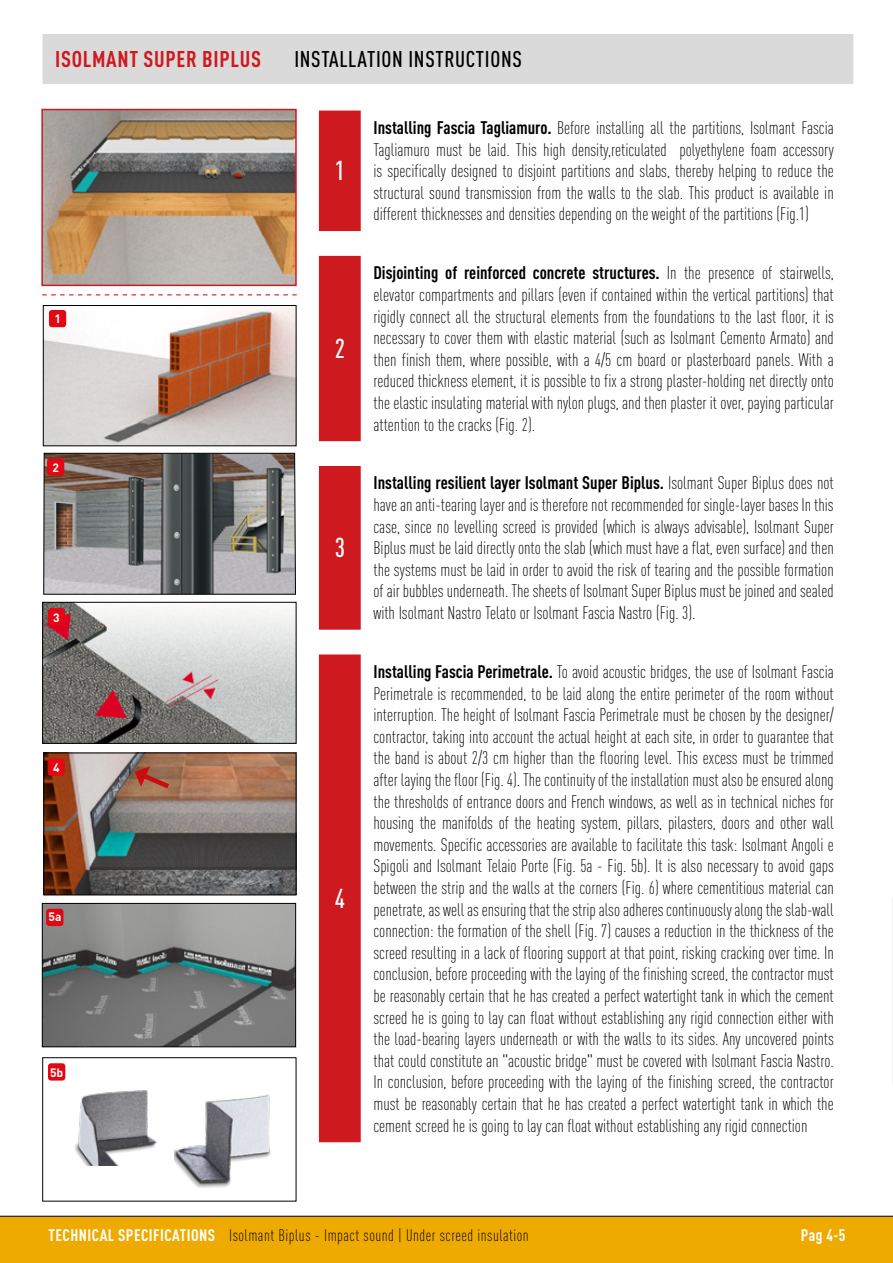
<style>
.page{position:relative;width:893px;height:1263px;background:#fff}
.page>*{position:absolute;margin:0;border:0;box-sizing:border-box;transform-origin:0 0}
.t1{font:500 27px "DIN Cond";color:#fff}
.t2{font:500 22.5px "DIN Cond";letter-spacing:.03em;color:#000}
.t3{font:700 22.5px "DIN Cond";letter-spacing:.03em;color:#ce191f}
.t4{font:300 18px/21.6px "DIN Cond";color:#000;text-align:justify}
.t5{font:300 16.5px "DIN Cond";letter-spacing:.03em;color:#000}
.t6{font:700 16.5px "DIN Cond";color:#fff}
.t7{font:700 12px "DIN";color:#fff}
.s1{font-weight:700}
.s2{font-weight:700;color:#fff}
</style>
<div class="page">
<div style="left:0;top:1216px;width:893px;height:47px;background:#efaa00"></div>
<hr style="left:0;top:1216px;width:893px;height:1px;background:#000">
<img style="left:46px;top:755px;width:248px;height:138px">
<div style="left:44px;top:753px;width:252px;height:142px;border:1px solid #000"></div>
<div style="left:48px;top:758px;width:17px;height:18px;background:#e30613;border-radius:3px"></div>
<svg style="left:135px;top:766px;width:39px;height:26px"></svg>
<img style="left:44px;top:112px;width:250px;height:171px">
<div style="left:41px;top:109px;width:256px;height:177px;border:2px solid #ce191f"></div>
<svg style="left:42px;top:294px;width:255px;height:1px"></svg>
<img style="left:45px;top:604px;width:249px;height:137px">
<div style="left:43px;top:602px;width:253px;height:141px;border:1px solid #000"></div>
<img style="left:45px;top:307px;width:249px;height:137px">
<div style="left:43px;top:305px;width:253px;height:141px;border:1px solid #000"></div>
<div style="left:49px;top:310px;width:17px;height:17px;background:#e30613;border-radius:3px"></div>
<svg style="left:43px;top:453px;width:253px;height:142px;background:#7c7978"></svg>
<div style="left:47px;top:458px;width:17px;height:18px;background:#e30613;border-radius:3px"></div>
<svg style="left:319px;top:111px;width:42px;height:1031px;background:#d1292f"></svg>
<div style="left:43px;top:34px;width:810px;height:50px;background:#dadada"></div>
<div style="left:48px;top:608px;width:17px;height:17px;background:#e30613;border-radius:3px"></div>
<img style="left:41px;top:1046px;width:176px;height:119px">
<img style="left:174px;top:1084px;width:97px;height:104px">
<img style="left:44px;top:905px;width:250px;height:140px">
<div style="left:42px;top:903px;width:254px;height:144px;border:1px solid #000"></div>
<div style="left:46px;top:909px;width:17px;height:17px;background:#e30613;border-radius:3px"></div>
<div style="left:48px;top:1063px;width:17px;height:17px;background:#e30613;border-radius:3px"></div>
<svg style="left:892px;top:897px;width:1px;height:187px"></svg>
<p class="t3" style="left:55px;top:45px;width:207px">ISOLMANT SUPER BIPLUS</p>
<p class="t2" style="left:294px;top:46px;width:229px">INSTALLATION INSTRUCTIONS</p>
<p class="t7" style="left:54px;top:311px;width:8px">1</p>
<p class="t7" style="left:53px;top:460px;width:8px">2</p>
<p class="t7" style="left:53px;top:609px;width:8px">3</p>
<p class="t7" style="left:53px;top:760px;width:8px">4</p>
<p class="t7" style="left:49px;top:909px;width:14px">5a</p>
<p class="t7" style="left:50px;top:1065px;width:15px">5b</p>
<h1 class="t1" style="left:335px;top:155px;width:12px">1</h1>
<h1 class="t1" style="left:335px;top:332px;width:12px">2</h1>
<h1 class="t1" style="left:335px;top:532px;width:12px">3</h1>
<h1 class="t1" style="left:335px;top:882px;width:12px">4</h1>
<p class="t4" style="left:373px;top:117px;width:462px"><span class="s1">Installing Fascia Tagliamuro.</span> Before installing all the partitions, Isolmant Fascia Tagliamuro must be laid. This high density,reticulated polyethylene foam accessory is specifically designed to disjoint partitions and slabs, thereby helping to reduce the structural sound transmission from the walls to the slab. This product is available in different thicknesses and densities depending on the weight of the partitions (Fig.1)</p>
<p class="t4" style="left:373px;top:262px;width:462px"><span class="s1">Disjointing of reinforced concrete structures.</span> In the presence of stairwells, elevator compartments and pillars (even if contained within the vertical partitions) that rigidly connect all the structural elements from the foundations to the last floor, it is necessary to cover them with elastic material (such as Isolmant Cemento Armato) and then finish them, where possible, with a 4/5 cm board or plasterboard panels. With a reduced thickness element, it is possible to fix a strong plaster-holding net directly onto the elastic insulating material with nylon plugs, and then plaster it over, paying particular attention to the cracks (Fig. 2).</p>
<p class="t4" style="left:373px;top:472px;width:462px"><span class="s1">Installing resilient layer Isolmant Super Biplus.</span> Isolmant Super Biplus does not have an anti-tearing layer and is therefore not recommended for single-layer bases In this case, since no levelling screed is provided (which is always advisable), Isolmant Super Biplus must be laid directly onto the slab (which must have a flat, even surface) and then the systems must be laid in order to avoid the risk of tearing and the possible formation of air bubbles underneath. The sheets of Isolmant Super Biplus must be joined and sealed with Isolmant Nastro Telato or Isolmant Fascia Nastro (Fig. 3).</p>
<p class="t4" style="left:373px;top:661px;width:462px"><span class="s1">Installing Fascia Perimetrale.</span> To avoid acoustic bridges, the use of Isolmant Fascia Perimetrale is recommended, to be laid along the entire perimeter of the room without interruption. The height of Isolmant Fascia Perimetrale must be chosen by the designer/ contractor, taking into account the actual height at each site, in order to guarantee that the band is about 2/3 cm higher than the flooring level. This excess must be trimmed after laying the floor (Fig. 4). The continuity of the installation must also be ensured along the thresholds of entrance doors and French windows, as well as in technical niches for housing the manifolds of the heating system, pillars, pilasters, doors and other wall movements. Specific accessories are available to facilitate this task: Isolmant Angoli e Spigoli and Isolmant Telaio Porte (Fig. 5a - Fig. 5b). It is also necessary to avoid gaps between the strip and the walls at the corners (Fig. 6) where cementitious material can penetrate, as well as ensuring that the strip also adheres continuously along the slab-wall connection: the formation of the shell (Fig. 7) causes a reduction in the thickness of the screed resulting in a lack of flooring support at that point, risking cracking over time. In conclusion, before proceeding with the laying of the finishing screed, the contractor must be reasonably certain that he has created a perfect watertight tank in which the cement screed he is going to lay can float without establishing any rigid connection either with the load-bearing layers underneath or with the walls to its sides. Any uncovered points that could constitute an "acoustic bridge" must be covered with Isolmant Fascia Nastro.<br>In conclusion, before proceeding with the laying of the finishing screed, the contractor must be reasonably certain that he has created a perfect watertight tank in which the cement screed he is going to lay can float without establishing any rigid connection</p>
<p class="t5" style="left:49px;top:1226px;width:482px"><span class="s2">TECHNICAL SPECIFICATIONS</span> Isolmant Biplus - Impact sound | Under screed insulation</p>
<p class="t6" style="left:801px;top:1225px;width:46px">Pag 4-5</p>
</div>
